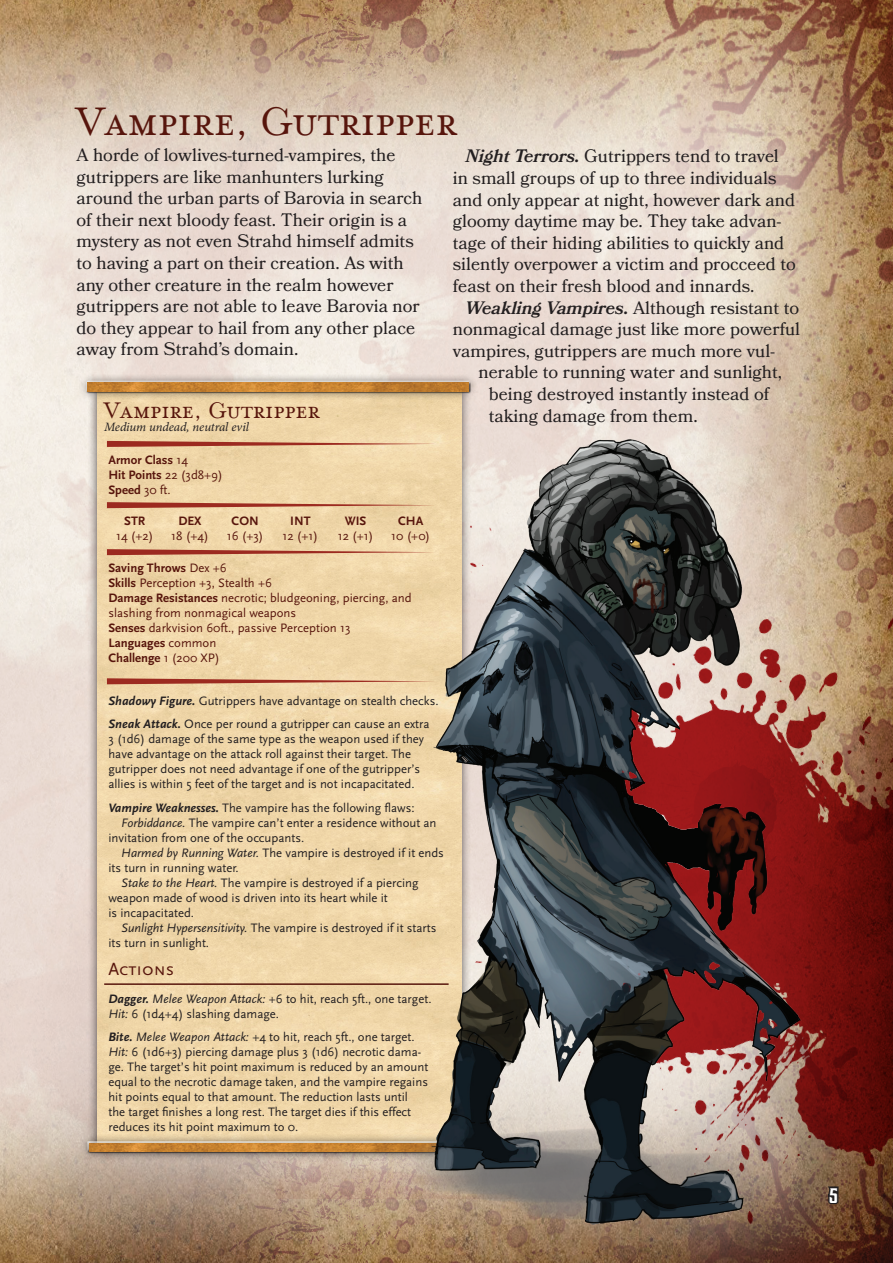
<style>
.page{position:relative;width:893px;height:1263px;background:#fff}
.page>*{position:absolute;margin:0;border:0;box-sizing:border-box;transform-origin:0 0}
.t1{font:45px "Mrs Eaves Small Caps";color:#57150c}
.t2{font:25.5px "Mrs Eaves Small Caps";color:#57150c}
.t3{font:21px "Sheepman";color:#fff}
.t4{font:18px/21.6px "Bookmania";color:#231f20}
.t5{font:18px "Scala Sans Regular SC";color:#57150c}
.t6{font:12.75px/15px "Scala Sans";color:#231f20}
.t7{font:12.75px/15px "Scala Sans";color:#57150c}
.t8{font:700 12.75px/15px "Scala Sans";color:#57150c}
.t9{font:italic 12.75px "Minion Pro";letter-spacing:-.005em;color:#231f20}
.s1{font-weight:600;font-style:italic}
.s2{font-weight:400}
.s3{font-weight:700}
.s4{font-weight:700;font-style:italic}
.s5{font-style:italic}
</style>
<div class="page">
<img style="left:0;top:0;width:893px;height:1263px">
<img style="left:290px;top:503px;width:603px;height:760px">
<div style="left:87px;top:381px;width:384px;height:776px;background:#231f20;opacity:.75"></div>
<img style="left:97px;top:1041px;width:305px;height:92px">
<img style="left:97px;top:741px;width:305px;height:300px">
<img style="left:97px;top:401px;width:364px;height:340px">
<hr style="left:104px;top:983px;width:345px;height:2px;background:#57150c">
<svg style="left:107px;top:441px;width:295px;height:6px;background:#c1775d"></svg>
<svg style="left:107px;top:502px;width:295px;height:6px;background:#c0765c"></svg>
<svg style="left:107px;top:549px;width:295px;height:6px;background:#c1775d"></svg>
<svg style="left:107px;top:678px;width:295px;height:6px;background:#c2785e"></svg>
<div style="left:79px;top:373px;width:399px;height:28px;background:#231f20;opacity:.75"></div>
<div style="left:86px;top:381px;width:384px;height:10px;background:#d6d0cd"></div>
<div style="left:86px;top:382px;width:385px;height:11px;background:#231f20;opacity:.75"></div>
<img style="left:88px;top:383px;width:380px;height:8px">
<div style="left:80px;top:1133px;width:399px;height:28px;background:#231f20;opacity:.75"></div>
<div style="left:87px;top:1141px;width:384px;height:11px;background:#d8cdbc"></div>
<div style="left:87px;top:1142px;width:385px;height:12px;background:#231f20;opacity:.75"></div>
<img style="left:89px;top:1143px;width:313px;height:8px">
<img style="left:402px;top:431px;width:413px;height:832px">
<img style="left:0;top:0;width:1px;height:876px">
<h1 class="t1" style="left:77px;top:98px;width:382px">Vampire, Gutripper</h1>
<p class="t4" style="left:453px;top:145px;width:345px;text-indent:13px"><span class="s1">Night Terrors.</span> Gutrippers tend to travel in small groups of up to three individuals and only appear at night, however dark and gloomy daytime may be. They take advan&shy;tage of their hiding abilities to quickly and silently overpower a victim and procceed to feast on their fresh blood and innards.</p>
<h3 class="t4" style="left:453px;top:297px;width:349px;text-align:justify;text-indent:13px"><span class="s1">Weakling Vampires.</span> Although resistant to nonmagical damage just like more powerful vampires, gutrippers are much more vul-</h3>
<h3 class="t4" style="left:489px;top:361px;width:295px;text-indent:-10px">nerable to running water and sunlight, being destroyed instantly instead of taking damage from them.</h3>
<p class="t4" style="left:77px;top:144px;width:347px">A horde of lowlives-turned-vampires, the gutrippers are like manhunters lurking around the urban parts of Barovia in search of their next bloody feast. Their origin is a mystery as not even Strahd himself admits to having a part on their creation. As with any other creature in the realm however gutrippers are not able to leave Barovia nor do they appear to hail from any other place away from Strahd’s domain.</p>
<h2 class="t2" style="left:104px;top:397px;width:217px">Vampire, Gutripper</h2>
<p class="t9" style="left:104px;top:418px;width:146px">Medium undead, neutral evil</p>
<p class="t8" style="left:108px;top:452px;width:116px">Armor Class <span class="s2">14<br></span>Hit Points <span class="s2">22 (3d8+9)<br></span>Speed <span class="s2">30 ft.</span></p>
<p class="t8" style="left:178px;top:513px;width:25px">DEX</p>
<p class="t8" style="left:232px;top:513px;width:29px">CON</p>
<p class="t8" style="left:290px;top:513px;width:22px">INT</p>
<p class="t8" style="left:345px;top:513px;width:23px">WIS</p>
<p class="t8" style="left:398px;top:513px;width:27px">CHA</p>
<p class="t8" style="left:124px;top:513px;width:23px">STR</p>
<p class="t7" style="left:116px;top:529px;width:39px">14 (+2)</p>
<p class="t7" style="left:171px;top:529px;width:39px">18 (+4)</p>
<p class="t7" style="left:227px;top:529px;width:38px">16 (+3)</p>
<p class="t7" style="left:283px;top:529px;width:37px">12 (+1)</p>
<p class="t7" style="left:338px;top:529px;width:37px">12 (+1)</p>
<p class="t7" style="left:391px;top:529px;width:40px">10 (+0)</p>
<p class="t7" style="left:108px;top:560px;width:305px"><span class="s3">Saving Throws</span> Dex +6<br><span class="s3">Skills</span> Perception +3, Stealth +6<br><span class="s3">Damage Resistances</span> necrotic; bludgeoning, piercing, and slashing from nonmagical weapons<br><span class="s3">Senses</span> darkvision 60ft., passive Perception 13<br><span class="s3">Languages</span> common<br><span class="s3">Challenge</span> 1 (200 XP)</p>
<p class="t6" style="left:108px;top:689px;width:332px;line-height:23.5px"><span class="s4">Shadowy Figure.</span> Gutrippers have advantage on stealth checks.<br><span class="s4">Sneak Attack.</span> Once per round a gutripper can cause an extra</p>
<p class="t6" style="left:108px;top:732px;width:317px">3 (1d6) damage of the same type as the weapon used if they have advantage on the attack roll against their target. The gutripper does not need advantage if one of the gutripper’s allies is within 5 feet of the target and is not incapacitated.</p>
<p class="t6" style="left:108px;top:800px;width:308px"><span class="s4">Vampire Weaknesses.</span> The vampire has the following flaws:</p>
<p class="t6" style="left:121px;top:815px;width:317px"><span class="s5">Forbiddance.</span> The vampire can’t enter a residence without an</p>
<p class="t6" style="left:108px;top:830px;width:197px">invitation from one of the occupants.</p>
<p class="t6" style="left:121px;top:845px;width:324px"><span class="s5">Harmed by Running Water.</span> The vampire is destroyed if it ends</p>
<p class="t6" style="left:108px;top:860px;width:132px">its turn in running water.</p>
<p class="t6" style="left:121px;top:875px;width:299px"><span class="s5">Stake to the Heart.</span> The vampire is destroyed if a piercing</p>
<p class="t6" style="left:108px;top:890px;width:281px">weapon made of wood is driven into its heart while it</p>
<p class="t6" style="left:108px;top:905px;width:87px">is incapacitated.</p>
<p class="t6" style="left:121px;top:920px;width:317px"><span class="s5">Sunlight Hypersensitivity.</span> The vampire is destroyed if it starts</p>
<p class="t6" style="left:108px;top:935px;width:102px">its turn in sunlight.</p>
<h3 class="t5" style="left:108px;top:959px;width:67px">Actions</h3>
<p class="t6" style="left:108px;top:991px;width:325px"><span class="s4">Dagger.</span> <span class="s5">Melee Weapon Attack:</span> +6 to hit, reach 5ft., one target.<br><span class="s5">Hit:</span> 6 (1d4+4) slashing damage.</p>
<p class="t6" style="left:108px;top:1030px;width:321px"><span class="s4">Bite.</span> <span class="s5">Melee Weapon Attack:</span> +4 to hit, reach 5ft., one target.<br><span class="s5">Hit:</span> 6 (1d6+3) piercing damage plus 3 (1d6) necrotic dama&shy;ge. The target’s hit point maximum is reduced by an amount equal to the necrotic damage taken, and the vampire regains hit points equal to that amount. The reduction lasts until<br>the target finishes a long rest. The target dies if this effect reduces its hit point maximum to 0.</p>
<h3 class="t3" style="left:829px;top:1184px;width:10px">5</h3>
</div>
